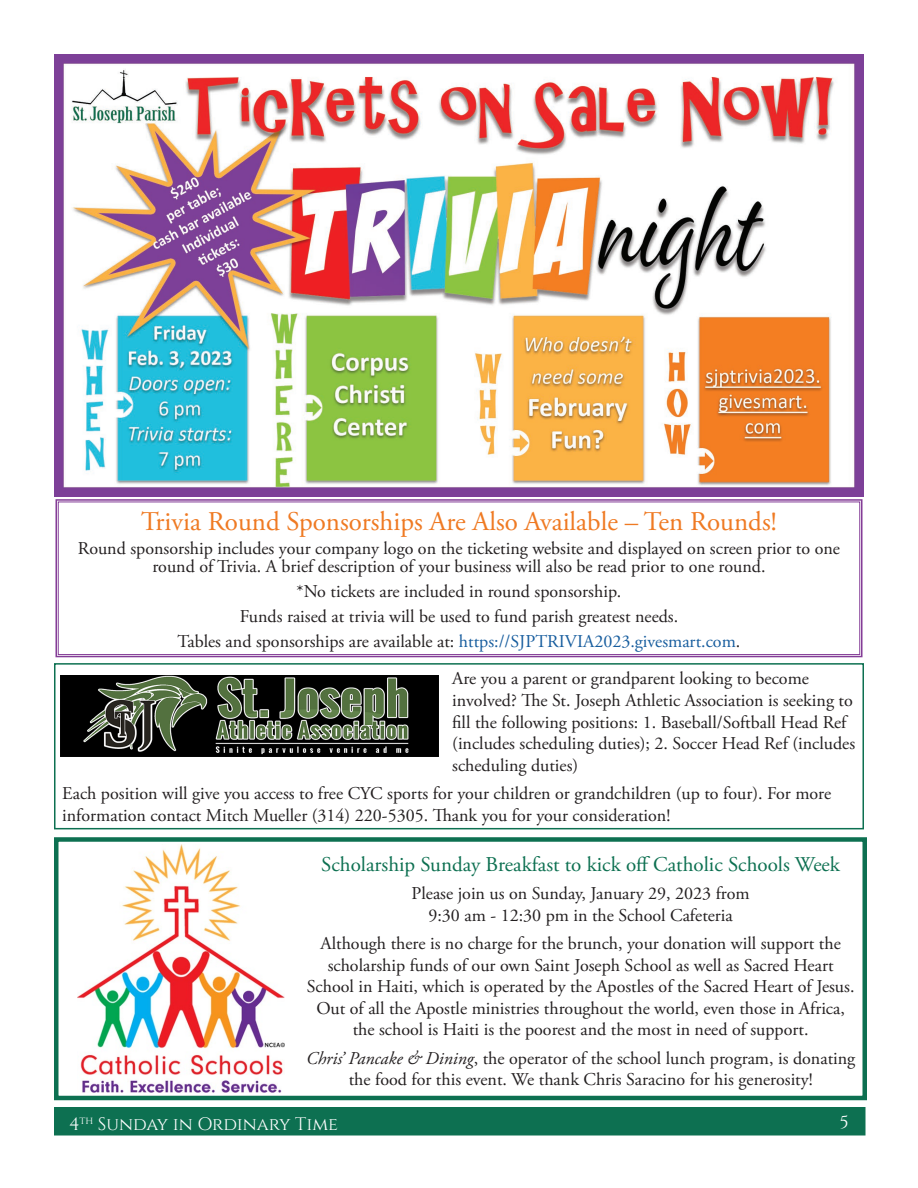
<style>
.page{position:relative;width:918px;height:1188px;background:#fff}
.page>*{position:absolute;margin:0;border:0;box-sizing:border-box;transform-origin:0 0}
.t1{font:27px "Adobe Garamond Pro";letter-spacing:-.01em;color:#ef7a23}
.t2{font:21px "Adobe Garamond Pro";color:#0d7051}
.t3{font:18px/21.6px "Adobe Garamond Pro";letter-spacing:-.005em;color:#231f20;text-align:center}
.t4{font:18px/21.6px "Adobe Garamond Pro";letter-spacing:-.08em;color:#231f20;text-align:center}
.t5{font:18px "Cinzel";color:#fff}
.s1{color:#175d9e}
.s2{font-style:italic}
</style>
<div class="page">
<div style="left:55px;top:1108px;width:810px;height:27px;background:#0d7051"></div>
<div style="left:54px;top:1107px;width:812px;height:29px;border:2px solid #0d7051"></div>
<div style="left:54px;top:837px;width:813px;height:263px;border:4px solid #0d7051"></div>
<img style="left:54px;top:54px;width:810px;height:443px">
<img style="left:78px;top:844px;width:207px;height:249px">
<svg style="left:55px;top:499px;width:808px;height:159px"></svg>
<div style="left:58px;top:502px;width:802px;height:153px;border:1px solid #843d97"></div>
<div style="left:54px;top:663px;width:810px;height:166px;border:2px solid #0d7051"></div>
<img style="left:61px;top:675px;width:378px;height:81px">
<h1 class="t1" style="left:141px;top:505px;width:637px">Trivia Round Sponsorships Are Also Available – Ten Rounds!</h1>
<p class="t3" style="left:78px;top:540px;width:764px;line-height:18px">Round sponsorship includes your company logo on the ticketing website and displayed on screen prior to one round of Trivia. A brief description of your business will also be read prior to one round.</p>
<p class="t3" style="left:178px;top:580px;width:564px;line-height:24.8px">*No tickets are included in round sponsorship.<br>Funds raised at trivia will be used to fund parish greatest needs.<br>Tables and sponsorships are available at: <span class="s1">https://SJPTRIVIA2023.givesmart.com</span>.</p>
<p class="t3" style="left:452px;top:669px;width:404px;text-align:left">Are you a parent or grandparent looking to become involved? The St. Joseph Athletic Association is seeking to fill the following positions: 1. Baseball/Softball Head Ref (includes scheduling duties); 2. Soccer Head Ref (includes scheduling duties)</p>
<p class="t3" style="left:62px;top:783px;width:771px;text-align:left">Each position will give you access to free CYC sports for your children or grandchildren (up to four). For more information contact Mitch Mueller (314) 220-5305. Thank you for your consideration!</p>
<p class="t2" style="left:321px;top:852px;width:520px">Scholarship Sunday Breakfast to kick off Catholic Schools Week</p>
<p class="t3" style="left:412px;top:883px;width:340px">Please join us on Sunday, January 29, 2023 from<br>9:30 am - 12:30 pm in the School Cafeteria</p>
<p class="t3" style="left:307px;top:933px;width:549px">Although there is no charge for the brunch, your donation will support the scholarship funds of our own Saint Joseph School as well as Sacred Heart School in Haiti, which is operated by the Apostles of the Sacred Heart of Jesus.<br>Out of all the Apostle ministries throughout the world, even those in Africa, the school is Haiti is the poorest and the most in need of support.</p>
<p class="t4" style="left:306px;top:1048px;width:551px"><span class="s2">Chris’ Pancake &amp; Dining</span>, the operator of the school lunch program, is donating the food for this event. We thank Chris Saracino for his generosity!</p>
<p class="t5" style="left:69px;top:1114px;width:271px">4<sup>th</sup> Sunday in Ordinary Time</p>
<p class="t5" style="left:840px;top:1111px;width:10px">5</p>
</div>
